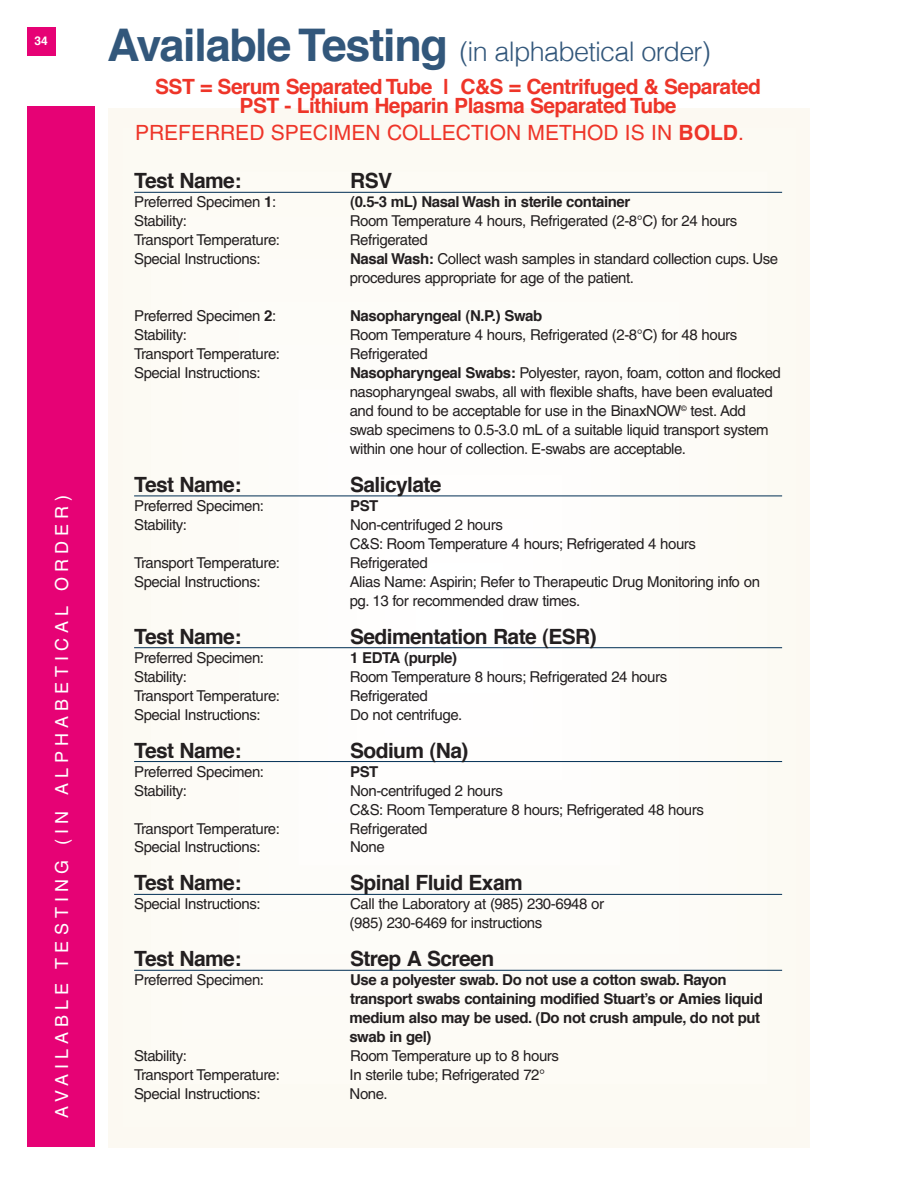
<style>
.page{position:relative;width:918px;height:1188px;background:#fff}
.page>*{position:absolute;margin:0;border:0;box-sizing:border-box;transform-origin:0 0}
.t1{font:300 27px "Helvetica";letter-spacing:-.03em;color:#32577b}
.t2{font:700 21px "Helvetica";letter-spacing:-.03em;color:#231f20}
.t3{font:700 21px/19.5px "Helvetica";letter-spacing:-.03em;color:#ee3529;text-align:center}
.t4{font:21px "Helvetica";color:#ee3529}
.t5{font:18px "Helvetica";letter-spacing:.28em;color:#fff}
.t6{font:15px/19px "Helvetica";letter-spacing:-.03em;color:#231f20}
.t7{font:700 15px/18.9px "Helvetica";letter-spacing:-.03em;color:#231f20}
.t8{font:700 12px "Helvetica";color:#fff}
.s1{font-weight:700;font-size:45px}
.s2{font-weight:700}
</style>
<div class="page">
<div style="left:108px;top:108px;width:702px;height:1040px;background:#fdfbf6"></div>
<hr style="left:134px;top:192px;width:648px;height:1px;background:#002e54">
<hr style="left:134px;top:496px;width:648px;height:1px;background:#002e54">
<hr style="left:134px;top:647px;width:648px;height:1px;background:#002e54">
<hr style="left:134px;top:761px;width:648px;height:1px;background:#002e54">
<hr style="left:134px;top:894px;width:648px;height:1px;background:#002e54">
<hr style="left:134px;top:970px;width:648px;height:1px;background:#002e54">
<div style="left:27px;top:27px;width:28px;height:28px;background:#e60275"></div>
<div style="left:27px;top:106px;width:67px;height:1042px;background:#e60275"></div>
<p class="t8" style="left:34px;top:35px;width:15px">34</p>
<p class="t5" style="left:55px;top:1118px;width:624px;rotate:-90deg">AVAILABLE TESTING (IN ALPHABETICAL ORDER)</p>
<h1 class="t1" style="left:107px;top:40px;width:605px"><span class="s1">Available Testing</span> (in alphabetical order)</h1>
<h2 class="t3" style="left:155px;top:78px;width:607px">SST = Serum Separated Tube | C&amp;S = Centrifuged &amp; Separated<br>PST - Lithium Heparin Plasma Separated Tube</h2>
<h2 class="t4" style="left:135px;top:125px;width:610px">PREFERRED SPECIMEN COLLECTION METHOD IS IN <span class="s2">BOLD</span>.</h2>
<h2 class="t2" style="left:134px;top:172px;width:109px">Test Name:</h2>
<h2 class="t2" style="left:350px;top:172px;width:44px">RSV</h2>
<p class="t6" style="left:134px;top:194px;width:144px">Preferred Specimen <span class="s2">1</span>:</p>
<p class="t7" style="left:350px;top:194px;width:282px">(0.5-3 mL) Nasal wash in sterile container</p>
<p class="t6" style="left:134px;top:213px;width:54px">Stability:</p>
<p class="t6" style="left:350px;top:213px;width:389px">Room Temperature 4 hours, Refrigerated (2-8°C) for 24 hours</p>
<p class="t6" style="left:134px;top:232px;width:147px">Transport Temperature:</p>
<p class="t6" style="left:350px;top:232px;width:80px">Refrigerated</p>
<p class="t6" style="left:134px;top:251px;width:128px">Special Instructions:</p>
<p class="t6" style="left:350px;top:251px;width:430px"><span class="s2">Nasal wash:</span> Collect wash samples in standard collection cups. Use procedures appropriate for age of the patient.</p>
<p class="t6" style="left:134px;top:308px;width:144px">Preferred Specimen <span class="s2">2</span>:</p>
<p class="t7" style="left:350px;top:308px;width:194px">Nasopharyngeal (N.P.) Swab</p>
<p class="t6" style="left:134px;top:327px;width:54px">Stability:</p>
<p class="t6" style="left:350px;top:327px;width:389px">Room Temperature 4 hours, Refrigerated (2-8°C) for 48 hours</p>
<p class="t6" style="left:134px;top:346px;width:147px">Transport Temperature:</p>
<p class="t6" style="left:350px;top:346px;width:80px">Refrigerated</p>
<p class="t6" style="left:134px;top:365px;width:128px">Special Instructions:</p>
<p class="t6" style="left:350px;top:365px;width:433px"><span class="s2">Nasopharyngeal Swabs:</span> Polyester, rayon, foam, cotton and flocked nasopharyngeal swabs, all with flexible shafts, have been evaluated and found to be acceptable for use in the BinaxNOW<sup>©</sup> test. Add swab specimens to 0.5-3.0 mL of a suitable liquid transport system within one hour of collection. E-swabs are acceptable.</p>
<h2 class="t2" style="left:134px;top:476px;width:109px">Test Name:</h2>
<h2 class="t2" style="left:350px;top:476px;width:93px">Salicylate</h2>
<p class="t6" style="left:134px;top:498px;width:131px">Preferred Specimen:</p>
<p class="t7" style="left:350px;top:497px;width:30px">PST</p>
<p class="t6" style="left:134px;top:517px;width:54px">Stability:</p>
<p class="t6" style="left:350px;top:517px;width:348px">Non-centrifuged 2 hours<br>C&amp;S: Room Temperature 4 hours; Refrigerated 4 hours</p>
<p class="t6" style="left:134px;top:555px;width:147px">Transport Temperature:</p>
<p class="t6" style="left:350px;top:555px;width:80px">Refrigerated</p>
<p class="t6" style="left:134px;top:573px;width:128px">Special Instructions:</p>
<p class="t6" style="left:350px;top:573px;width:412px">Alias Name: Aspirin; Refer to Therapeutic Drug Monitoring info on pg. 13 for recommended draw times.</p>
<h2 class="t2" style="left:134px;top:628px;width:109px">Test Name:</h2>
<h2 class="t2" style="left:350px;top:628px;width:248px">Sedimentation Rate (ESR)</h2>
<p class="t6" style="left:134px;top:649px;width:131px">Preferred Specimen:</p>
<p class="t7" style="left:350px;top:649px;width:108px">1 EDTA (purple)</p>
<p class="t6" style="left:134px;top:668px;width:54px">Stability:</p>
<p class="t6" style="left:350px;top:668px;width:319px">Room Temperature 8 hours; Refrigerated 24 hours</p>
<p class="t6" style="left:134px;top:687px;width:147px">Transport Temperature:</p>
<p class="t6" style="left:350px;top:687px;width:80px">Refrigerated</p>
<p class="t6" style="left:134px;top:706px;width:128px">Special Instructions:</p>
<p class="t6" style="left:350px;top:706px;width:114px">Do not centrifuge.</p>
<h2 class="t2" style="left:134px;top:741px;width:109px">Test Name:</h2>
<h2 class="t2" style="left:350px;top:741px;width:120px">Sodium (Na)</h2>
<p class="t6" style="left:134px;top:763px;width:131px">Preferred Specimen:</p>
<p class="t7" style="left:350px;top:763px;width:30px">PST</p>
<p class="t6" style="left:134px;top:782px;width:54px">Stability:</p>
<p class="t6" style="left:350px;top:782px;width:356px">Non-centrifuged 2 hours<br>C&amp;S: Room Temperature 8 hours; Refrigerated 48 hours</p>
<p class="t6" style="left:134px;top:820px;width:147px">Transport Temperature:</p>
<p class="t6" style="left:350px;top:820px;width:79px">Refrigerated</p>
<p class="t6" style="left:134px;top:839px;width:128px">Special Instructions:</p>
<p class="t6" style="left:350px;top:839px;width:36px">None</p>
<h2 class="t2" style="left:134px;top:874px;width:109px">Test Name:</h2>
<h2 class="t2" style="left:350px;top:874px;width:174px">Spinal Fluid Exam</h2>
<p class="t6" style="left:134px;top:896px;width:128px">Special Instructions:</p>
<p class="t6" style="left:350px;top:896px;width:256px">Call the Laboratory at (985) 230-6948 or (985) 230-6469 for instructions</p>
<h2 class="t2" style="left:134px;top:950px;width:109px">Test Name:</h2>
<h2 class="t2" style="left:350px;top:950px;width:146px">Strep A Screen</h2>
<p class="t6" style="left:134px;top:972px;width:131px">Preferred Specimen:</p>
<p class="t7" style="left:350px;top:972px;width:415px">Use a polyester swab. Do not use a cotton swab. Rayon transport swabs containing modified Stuart’s or Amies liquid medium also may be used. (Do not crush ampule, do not put swab in gel)</p>
<p class="t6" style="left:134px;top:1048px;width:54px">Stability:</p>
<p class="t6" style="left:350px;top:1048px;width:210px">Room Temperature up to 8 hours</p>
<p class="t6" style="left:134px;top:1067px;width:147px">Transport Temperature:</p>
<p class="t6" style="left:350px;top:1067px;width:197px">In sterile tube; Refrigerated 72°</p>
<p class="t6" style="left:134px;top:1086px;width:128px">Special Instructions:</p>
<p class="t6" style="left:350px;top:1086px;width:40px">None.</p>
</div>
